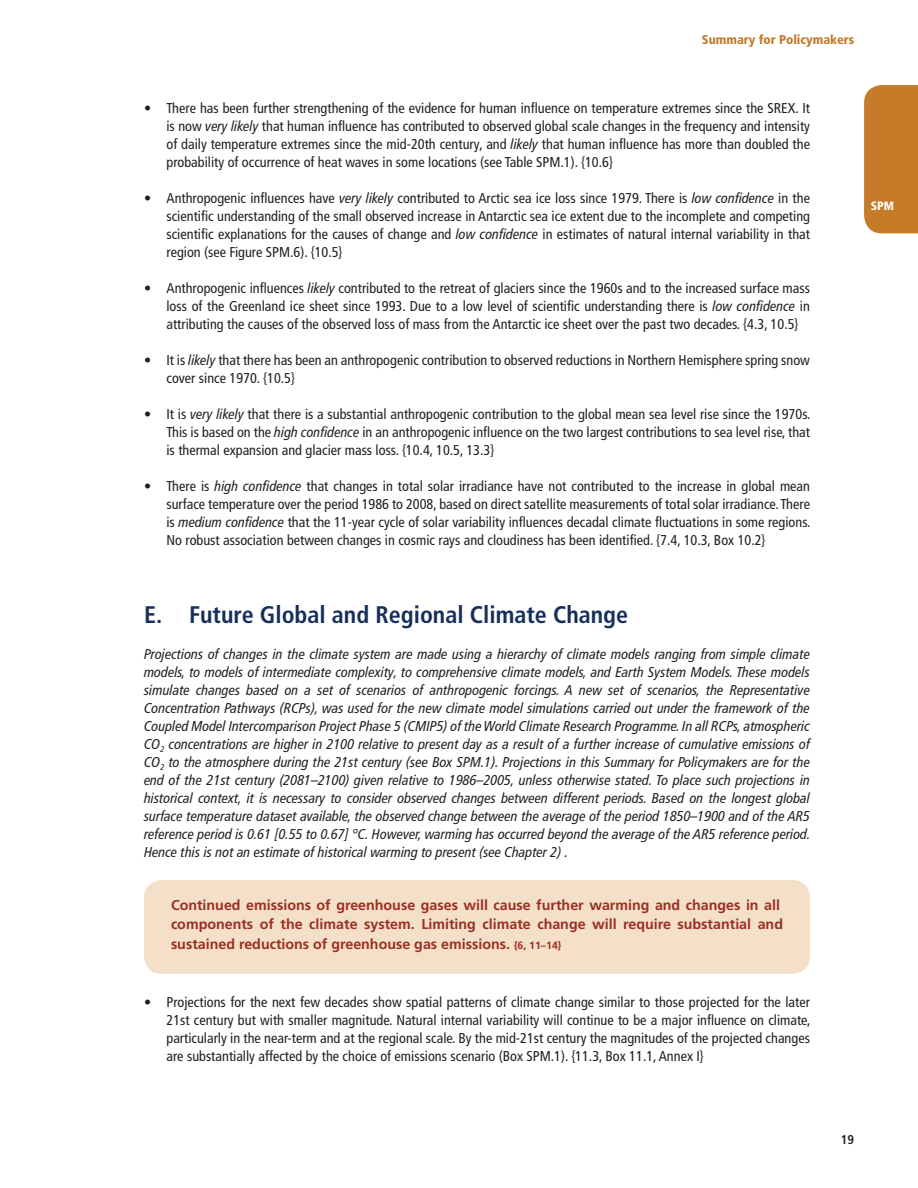
<style>
.page{position:relative;width:918px;height:1188px;background:#fff}
.page>*{position:absolute;margin:0;border:0;box-sizing:border-box;transform-origin:0 0}
.Subhead_1_1{font:700 condensed 24px "Frutiger LT Pro";color:#172f5b}
.Bulleted_Body{font:condensed 14.25px/18px "Frutiger LT Pro";color:#231f20;text-align:justify}
.Body{font:italic condensed 14.25px/18px "Frutiger LT Pro";color:#231f20;text-align:justify}
.SPM_TFE_Box_Body{font:700 14.25px/19.5px "Frutiger LT Pro";color:#9c2e21}
.t1{font:900 condensed 12.75px "Frutiger LT Pro";color:#c57b28}
.t2{font:700 condensed 12.75px "Frutiger LT Pro";color:#231f20}
.t3{font:900 condensed 12px "Frutiger LT Pro";color:#fff}
.s1{font-style:italic}
.s2{font-size:10.5px}
</style>
<div class="page">
<div style="left:864px;top:85px;width:54px;height:148px;background:#c57b28"></div>
<div style="left:144px;top:880px;width:666px;height:94px;background:#f4e0c9;border-radius:18px"></div>
<p class="t1" style="left:702px;top:32px;width:154px">Summary for Policymakers</p>
<p class="Bulleted_Body" style="left:166px;top:99px;width:645px;text-indent:-22px">• There has been further strengthening of the evidence for human influence on temperature extremes since the SREX. It is now <span class="s1">very likely</span> that human influence has contributed to observed global scale changes in the frequency and intensity of daily temperature extremes since the mid-20th century, and <span class="s1">likely</span> that human influence has more than doubled the probability of occurrence of heat waves in some locations (see Table SPM.1). {10.6}</p>
<p class="Bulleted_Body" style="left:166px;top:189px;width:645px;text-indent:-22px">• Anthropogenic influences have <span class="s1">very likely</span> contributed to Arctic sea ice loss since 1979. There is <span class="s1">low confidence</span> in the scientific understanding of the small observed increase in Antarctic sea ice extent due to the incomplete and competing scientific explanations for the causes of change and <span class="s1">low confidence</span> in estimates of natural internal variability in that region (see Figure SPM.6). {10.5}</p>
<p class="Bulleted_Body" style="left:166px;top:279px;width:645px;text-indent:-22px">• Anthropogenic influences <span class="s1">likely</span> contributed to the retreat of glaciers since the 1960s and to the increased surface mass loss of the Greenland ice sheet since 1993. Due to a low level of scientific understanding there is <span class="s1">low confidence</span> in attributing the causes of the observed loss of mass from the Antarctic ice sheet over the past two decades. {4.3, 10.5}</p>
<p class="Bulleted_Body" style="left:166px;top:351px;width:645px;text-indent:-22px">• It is <span class="s1">likely</span> that there has been an anthropogenic contribution to observed reductions in Northern Hemisphere spring snow cover since 1970. {10.5}</p>
<p class="Bulleted_Body" style="left:166px;top:405px;width:646px;text-indent:-22px">• It is <span class="s1">very likely</span> that there is a substantial anthropogenic contribution to the global mean sea level rise since the 1970s.<br>This is based on the <span class="s1">high confidence</span> in an anthropogenic influence on the two largest contributions to sea level rise, that is thermal expansion and glacier mass loss. {10.4, 10.5, 13.3}</p>
<p class="Bulleted_Body" style="left:166px;top:477px;width:646px;text-indent:-22px">• There is <span class="s1">high confidence</span> that changes in total solar irradiance have not contributed to the increase in global mean surface temperature over the period 1986 to 2008, based on direct satellite measurements of total solar irradiance. There is <span class="s1">medium confidence</span> that the 11-year cycle of solar variability influences decadal climate fluctuations in some regions.<br>No robust association between changes in cosmic rays and cloudiness has been identified. {7.4, 10.3, Box 10.2}</p>
<p class="t3" style="left:871px;top:199px;width:25px">SPM</p>
<p class="Subhead_1_1" style="left:144px;top:600px;width:486px">E. Future Global and Regional Climate Change</p>
<p class="Body" style="left:144px;top:645px;width:668px">Projections of changes in the climate system are made using a hierarchy of climate models ranging from simple climate models, to models of intermediate complexity, to comprehensive climate models, and Earth System Models. These models simulate changes based on a set of scenarios of anthropogenic forcings. A new set of scenarios, the Representative Concentration Pathways (RCPs), was used for the new climate model simulations carried out under the framework of the Coupled Model Intercomparison Project Phase 5 (CMIP5) of the World Climate Research Programme. In all RCPs, atmospheric CO<sub>2</sub> concentrations are higher in 2100 relative to present day as a result of a further increase of cumulative emissions of CO<sub>2</sub> to the atmosphere during the 21st century (see Box SPM.1). Projections in this Summary for Policymakers are for the end of the 21st century (2081–2100) given relative to 1986–2005, unless otherwise stated. To place such projections in historical context, it is necessary to consider observed changes between different periods. Based on the longest global surface temperature dataset available, the observed change between the average of the period 1850–1900 and of the AR5 reference period is 0.61 [0.55 to 0.67] °C. However, warming has occurred beyond the average of the AR5 reference period.<br>Hence this is not an estimate of historical warming to present (see Chapter 2) .</p>
<p class="SPM_TFE_Box_Body" style="left:171px;top:895px;width:614px">Continued emissions of greenhouse gases will cause further warming and changes in all components of the climate system. Limiting climate change will require substantial and sustained reductions of greenhouse gas emissions. <span class="s2">{6, 11–14}</span></p>
<p class="Bulleted_Body" style="left:166px;top:993px;width:646px;text-indent:-22px">• Projections for the next few decades show spatial patterns of climate change similar to those projected for the later 21st century but with smaller magnitude. Natural internal variability will continue to be a major influence on climate, particularly in the near-term and at the regional scale. By the mid-21st century the magnitudes of the projected changes are substantially affected by the choice of emissions scenario (Box SPM.1). {11.3, Box 11.1, Annex I}</p>
<p class="t2" style="left:841px;top:1132px;width:15px">19</p>
</div>
